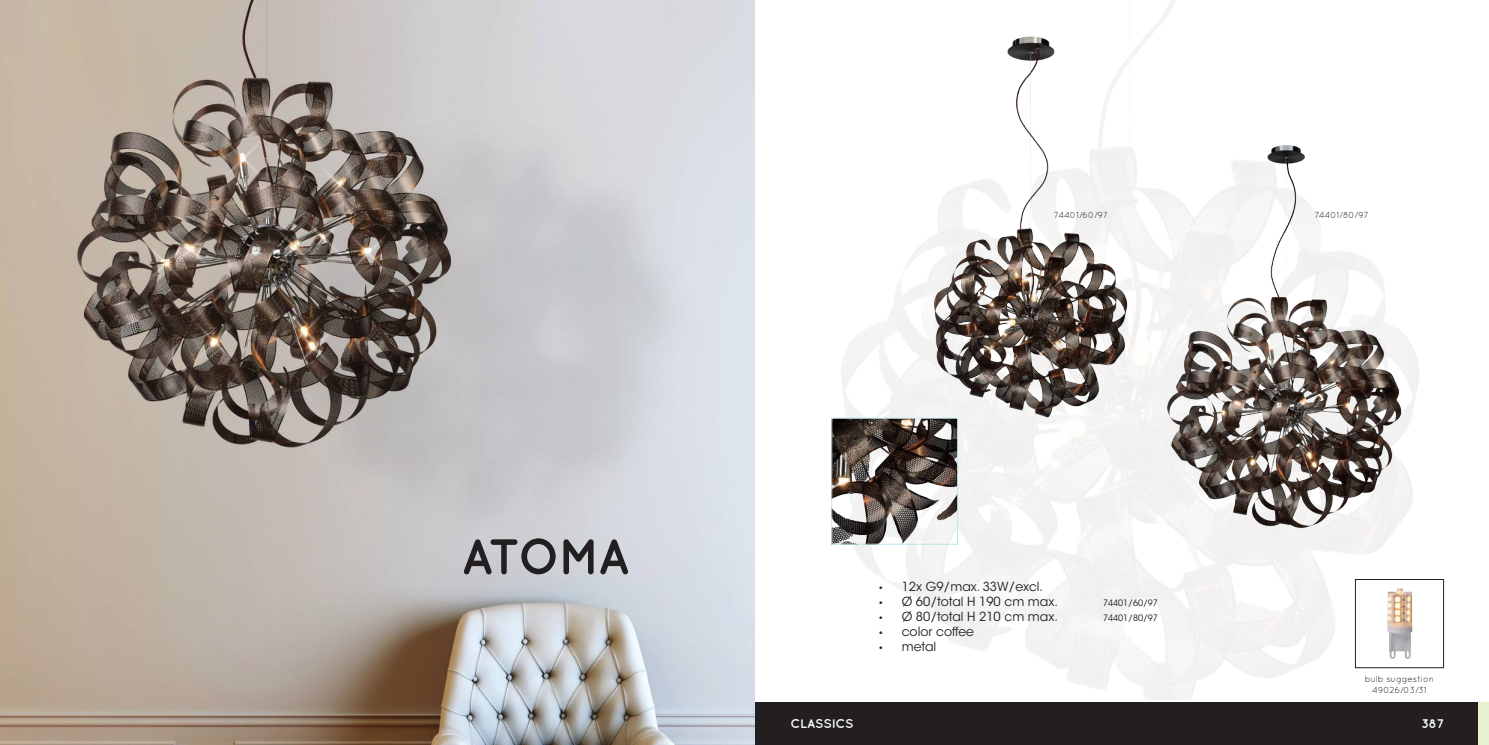
<style>
.page{position:relative;width:1489px;height:745px;background:#fff}
.page>*{position:absolute;margin:0;border:0;box-sizing:border-box;transform-origin:0 0}
.t1{font:700 50px "Quicksand";letter-spacing:-.06em;color:#231f20}
.t2{font:12.5px "ITC Avant Garde Std";color:#231f20}
.t3{font:700 12.5px "Quicksand";color:#fff}
.t4{font:8.75px/10.5px "Quicksand";color:#231f20;text-align:center}
.t5{font:8.75px "ITC Avant Garde Std";color:#231f20}
.s1{font-family:"Myriad Pro"}
</style>
<div class="page">
<div style="left:744px;top:702px;width:744px;height:42px;background:#231f20"></div>
<div style="left:1478px;top:702px;width:10px;height:42px;background:#e7f1d1"></div>
<img style="left:831px;top:0;width:612px;height:699px">
<img style="left:833px;top:419px;width:122px;height:123px">
<div style="left:831px;top:417px;width:126px;height:127px;border:1px solid #bee5ec"></div>
<img style="left:1153px;top:124px;width:262px;height:420px">
<img style="left:0;top:0;width:754px;height:744px">
<img style="left:1373px;top:585px;width:51px;height:76px">
<div style="left:1354px;top:578px;width:89px;height:89px;border:1px solid #231f20"></div>
<h1 class="t1" style="left:461px;top:526px;width:170px">ATOMA</h1>
<p class="t4" style="left:1053px;top:209px;width:56px">74401/60/97</p>
<p class="t4" style="left:1314px;top:209px;width:56px">74401/80/97</p>
<p class="t2" style="left:879px;top:578px;width:165px"><span class="s1">•</span> 12x G9/max. 33W/excl.</p>
<p class="t2" style="left:879px;top:593px;width:180px"><span class="s1">•</span> Ø 60/total H 190 cm max.</p>
<p class="t5" style="left:1102px;top:597px;width:56px">74401/60/97</p>
<p class="t2" style="left:879px;top:608px;width:180px"><span class="s1">•</span> Ø 80/total H 210 cm max.</p>
<p class="t5" style="left:1102px;top:612px;width:56px">74401/80/97</p>
<p class="t2" style="left:879px;top:623px;width:96px"><span class="s1">•</span> color coffee</p>
<p class="t2" style="left:879px;top:638px;width:59px"><span class="s1">•</span> metal</p>
<p class="t4" style="left:1364px;top:673px;width:71px">bulb suggestion<br>49026/03/31</p>
<p class="t3" style="left:790px;top:715px;width:64px">CLASSICS</p>
<p class="t3" style="left:1421px;top:715px;width:24px">387</p>
</div>
